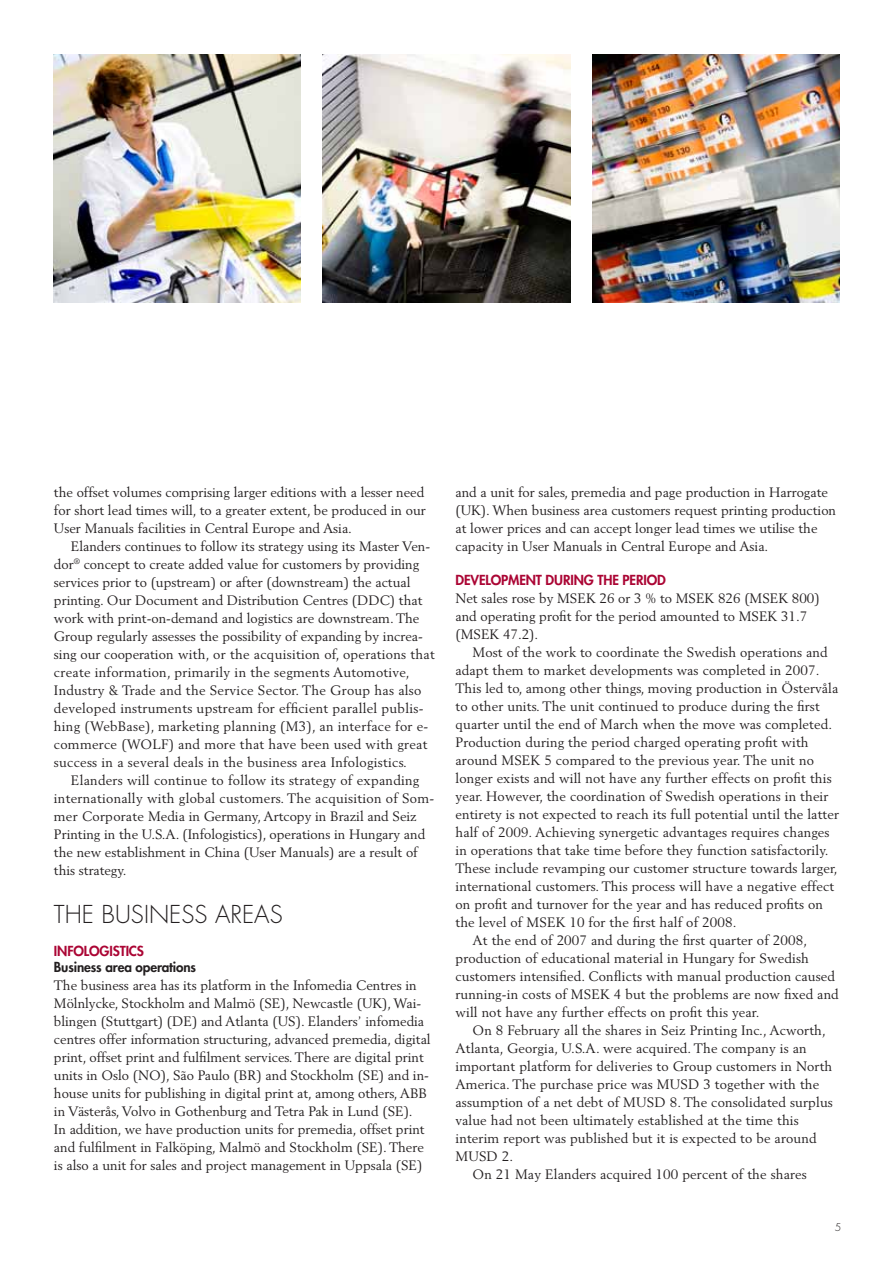
<style>
.page{position:relative;width:893px;height:1263px;background:#fff}
.page>*{position:absolute;margin:0;border:0;box-sizing:border-box;transform-origin:0 0}
.t1{font:300 24px "Futura";color:#231f20}
.t2{font:13.5px/18px "Berling LT Std";letter-spacing:.01em;color:#231f20}
.t3{font:800 13.5px "Futura";letter-spacing:-.01em;color:#ab0534}
.t4{font:800 13.5px "Futura";letter-spacing:-.01em;color:#231f20}
.t5{font:300 10.5px "Futura";color:#231f20}
</style>
<div class="page">
<img style="left:54px;top:54px;width:246px;height:249px">
<img style="left:322px;top:54px;width:248px;height:249px">
<img style="left:592px;top:54px;width:247px;height:249px">
<p class="t2" style="left:54px;top:484px;width:373px">the offset volumes comprising larger editions with a lesser need for short lead times will, to a greater extent, be produced in our<br>User Manuals facilities in Central Europe and Asia.</p>
<p class="t2" style="left:54px;top:538px;width:382px;text-indent:17px">Elanders continues to follow its strategy using its Master Ven&shy;dor<sup>®</sup> concept to create added value for customers by providing services prior to (upstream) or after (downstream) the actual printing. Our Document and Distribution Centres (DDC) that work with print-on-demand and logistics are downstream. The Group regularly assesses the possibility of expanding by increa&shy;sing our cooperation with, or the acquisition of, operations that create information, primarily in the segments Automotive, Industry &amp; Trade and the Service Sector. The Group has also developed instruments upstream for efficient parallel publis&shy;hing (WebBase), marketing planning (M3), an interface for e&shy;commerce (WOLF) and more that have been used with great success in a several deals in the business area Infologistics.</p>
<p class="t2" style="left:54px;top:772px;width:382px;text-indent:17px">Elanders will continue to follow its strategy of expanding internationally with global customers. The acquisition of Som&shy;mer Corporate Media in Germany, Artcopy in Brazil and Seiz Printing in the U.S.A. (Infologistics), operations in Hungary and the new establishment in China (User Manuals) are a result of this strategy.</p>
<h1 class="t1" style="left:54px;top:903px;width:230px">THE BUSINESS AREAS</h1>
<p class="t3" style="left:54px;top:945px;width:92px">INFOLOGISTICS</p>
<p class="t4" style="left:54px;top:961px;width:144px">Business area operations</p>
<p class="t2" style="left:54px;top:978px;width:378px">The business area has its platform in the Infomedia Centres in Mölnlycke, Stockholm and Malmö (SE), Newcastle (UK), Wai&shy;blingen (Stuttgart) (DE) and Atlanta (US). Elanders’ infomedia centres offer information structuring, advanced premedia, digital print, offset print and fulfilment services. There are digital print units in Oslo (NO), São Paulo (BR) and Stockholm (SE) and in&shy;house units for publishing in digital print at, among others, ABB in Västerås, Volvo in Gothenburg and Tetra Pak in Lund (SE).<br>In addition, we have production units for premedia, offset print and fulfilment in Falköping, Malmö and Stockholm (SE). There is also a unit for sales and project management in Uppsala (SE)</p>
<p class="t2" style="left:455px;top:484px;width:382px">and a unit for sales, premedia and page production in Harrogate (UK). When business area customers request printing production at lower prices and can accept longer lead times we utilise the capacity in User Manuals in Central Europe and Asia.</p>
<p class="t3" style="left:455px;top:573px;width:212px">DEVELOPMENT DURING THE PERIOD</p>
<p class="t2" style="left:455px;top:590px;width:366px">Net sales rose by MSEK 26 or 3 % to MSEK 826 (MSEK 800) and operating profit for the period amounted to MSEK 31.7 (MSEK 47.2).</p>
<p class="t2" style="left:472px;top:644px;width:357px">Most of the work to coordinate the Swedish operations and</p>
<p class="t2" style="left:455px;top:662px;width:365px">adapt them to market developments was completed in 2007.</p>
<p class="t2" style="left:455px;top:680px;width:384px">This led to, among other things, moving production in Östervåla</p>
<p class="t2" style="left:455px;top:698px;width:366px">to other units. The unit continued to produce during the first</p>
<p class="t2" style="left:455px;top:716px;width:378px">quarter until the end of March when the move was completed.</p>
<p class="t2" style="left:455px;top:734px;width:355px">Production during the period charged operating profit with</p>
<p class="t2" style="left:455px;top:752px;width:360px">around MSEK 5 compared to the previous year. The unit no</p>
<p class="t2" style="left:455px;top:770px;width:378px">longer exists and will not have any further effects on profit this</p>
<p class="t2" style="left:455px;top:788px;width:374px">year. However, the coordination of Swedish operations in their</p>
<p class="t2" style="left:455px;top:806px;width:385px">entirety is not expected to reach its full potential until the latter</p>
<p class="t2" style="left:455px;top:824px;width:376px">half of 2009. Achieving synergetic advantages requires changes</p>
<p class="t2" style="left:455px;top:842px;width:375px">in operations that take time before they function satisfactorily.</p>
<p class="t2" style="left:455px;top:860px;width:384px">These include revamping our customer structure towards larger,</p>
<p class="t2" style="left:455px;top:878px;width:380px">international customers. This process will have a negative effect</p>
<p class="t2" style="left:455px;top:896px;width:369px">on profit and turnover for the year and has reduced profits on</p>
<p class="t2" style="left:455px;top:914px;width:282px">the level of MSEK 10 for the first half of 2008.</p>
<p class="t2" style="left:472px;top:932px;width:336px">At the end of 2007 and during the first quarter of 2008,</p>
<p class="t2" style="left:455px;top:950px;width:355px">production of educational material in Hungary for Swedish</p>
<p class="t2" style="left:455px;top:968px;width:381px">customers intensified. Conflicts with manual production caused</p>
<p class="t2" style="left:455px;top:986px;width:385px">running-in costs of MSEK 4 but the problems are now fixed and</p>
<p class="t2" style="left:455px;top:1004px;width:305px">will not have any further effects on profit this year.</p>
<p class="t2" style="left:472px;top:1022px;width:355px">On 8 February all the shares in Seiz Printing Inc., Acworth,</p>
<p class="t2" style="left:455px;top:1040px;width:353px">Atlanta, Georgia, U.S.A. were acquired. The company is an</p>
<p class="t2" style="left:455px;top:1058px;width:378px">important platform for deliveries to Group customers in North</p>
<p class="t2" style="left:455px;top:1076px;width:365px">America. The purchase price was MUSD 3 together with the</p>
<p class="t2" style="left:455px;top:1094px;width:379px">assumption of a net debt of MUSD 8. The consolidated surplus</p>
<p class="t2" style="left:455px;top:1112px;width:345px">value had not been ultimately established at the time this</p>
<p class="t2" style="left:455px;top:1130px;width:362px">interim report was published but it is expected to be around</p>
<p class="t2" style="left:455px;top:1148px;width:59px">MUSD 2.</p>
<p class="t2" style="left:472px;top:1166px;width:336px">On 21 May Elanders acquired 100 percent of the shares</p>
<p class="t5" style="left:835px;top:1223px;width:8px">5</p>
</div>
